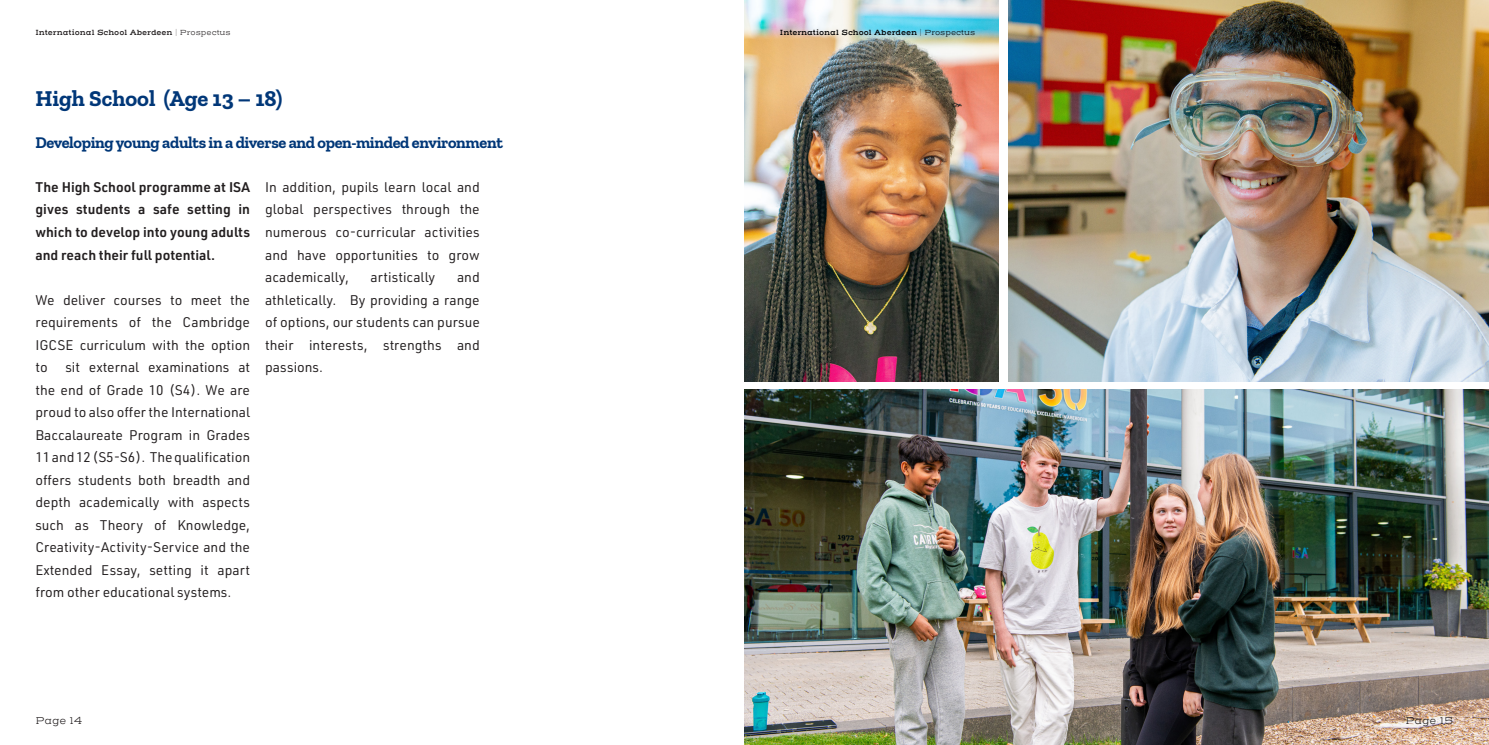
<style>
.page{position:relative;width:1489px;height:745px;background:#fff}
.page>*{position:absolute;margin:0;border:0;box-sizing:border-box;transform-origin:0 0}
.t1{font:700 22.5px "Zilla Slab";color:#013778}
.t2{font:700 16.25px "Zilla Slab";letter-spacing:-.02em;color:#013778}
.t3{font:13.75px/22.5px "URWDIN";color:#231f20;text-align:justify}
.t4{font:600 13.75px/22.5px "URWDIN";color:#231f20;text-align:justify}
.t5{font:300 10px "Henderson Slab Basic";letter-spacing:-.005em;color:#231f20}
.t6{font:600 7.5px "Henderson Slab Basic";color:#231f20}
.t7{font:600 7.5px "Henderson Slab Basic";color:#000001}
.s1{font-weight:300}
</style>
<div class="page">
<img style="left:1008px;top:0;width:480px;height:381px">
<img style="left:744px;top:0;width:254px;height:381px">
<img style="left:744px;top:389px;width:744px;height:355px">
<p class="t6" style="left:35px;top:28px;width:197px">International School Aberdeen <span class="s1">| Prospectus</span></p>
<p class="t7" style="left:780px;top:28px;width:197px">International School Aberdeen <span class="s1">| Prospectus</span></p>
<p class="t1" style="left:35px;top:86px;width:248px">High School (Age 13 – 18)</p>
<p class="t2" style="left:35px;top:134px;width:469px">Developing young adults in a diverse and open-minded environment</p>
<p class="t4" style="left:35px;top:175px;width:216px">The High School programme at ISA gives students a safe setting in which to develop into young adults and reach their full potential.</p>
<p class="t3" style="left:35px;top:288px;width:216px">We deliver courses to meet the requirements of the Cambridge IGCSE curriculum with the option to</p>
<p class="t3" style="left:35px;top:355px;width:216px;text-indent:30px">sit external examinations at the end of Grade 10 (S4). We are proud to also offer the International Baccalaureate Program in Grades 11 and 12 (S5-S6). The qualification offers students both breadth and depth academically with aspects such as Theory of Knowledge, Creativity-Activity-Service and the Extended Essay, setting it apart from other educational systems.</p>
<p class="t3" style="left:265px;top:175px;width:216px">In addition, pupils learn local and global perspectives through the numerous co-curricular activities and have opportunities to grow academically,</p>
<p class="t3" style="left:370px;top:265px;width:66px">artistically</p>
<p class="t3" style="left:265px;top:265px;width:216px;text-indent:192px">and athletically. By providing a range of options, our students can pursue their interests, strengths and passions.</p>
<p class="t5" style="left:35px;top:714px;width:49px">Page 14</p>
<p class="t5" style="left:1405px;top:714px;width:49px">Page 15</p>
</div>
